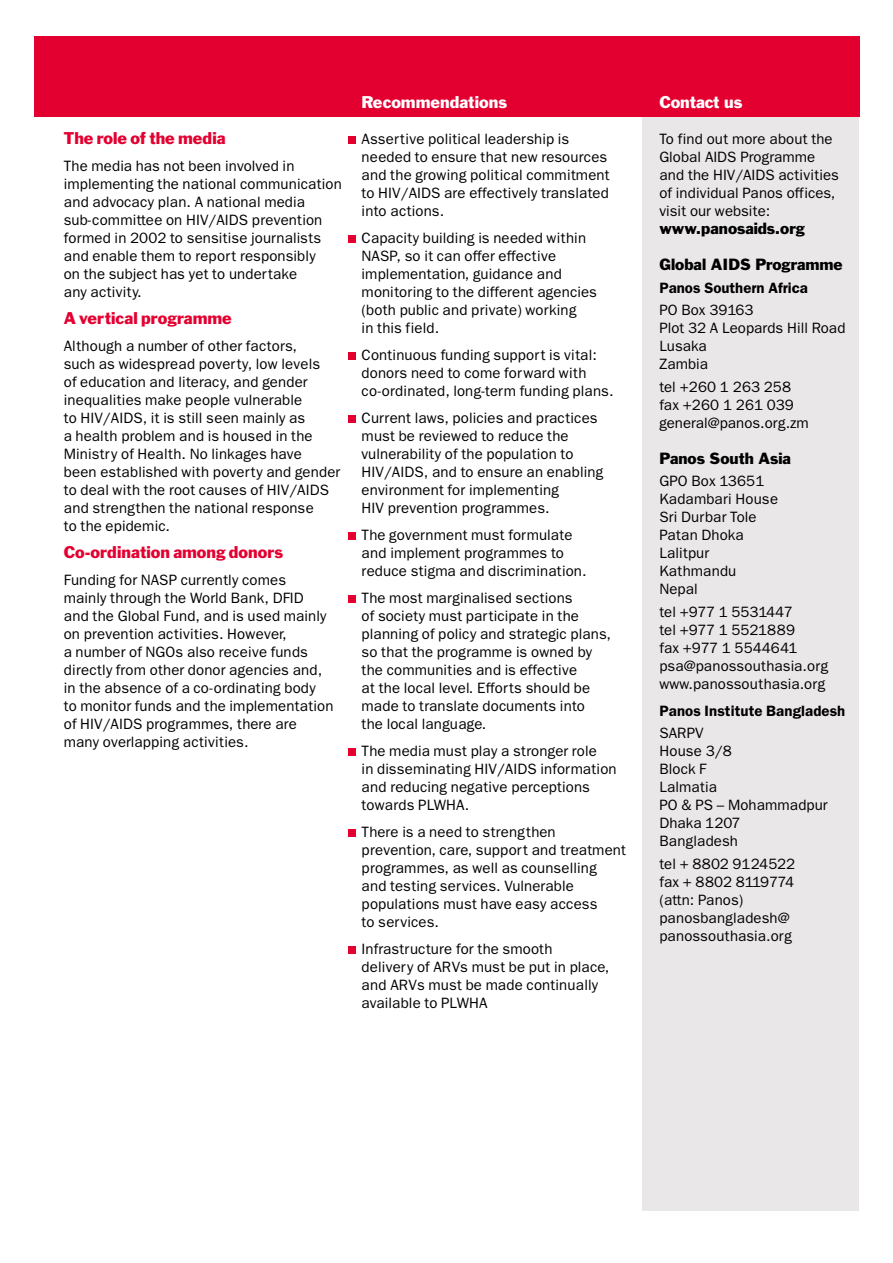
<style>
.page{position:relative;width:893px;height:1263px;background:#fff}
.page>*{position:absolute;margin:0;border:0;box-sizing:border-box;transform-origin:0 0}
.t1{font:15.75px "Franklin Gothic";color:#e30031}
.t2{font:15.75px "Franklin Gothic";color:#fff}
.t3{font:15px/18px "Franklin Gothic";letter-spacing:.005em;color:#000}
.t4{font:15px "Franklin Gothic";color:#000}
.t5{font:600 15px "Franklin Gothic";letter-spacing:.005em;color:#000}
</style>
<div class="page">
<div style="left:642px;top:90px;width:217px;height:1120px;background:#eae7e8"></div>
<div style="left:34px;top:36px;width:825px;height:81px;background:#e30031"></div>
<div style="left:348px;top:946px;width:8px;height:8px;background:#e30031"></div>
<div style="left:348px;top:830px;width:8px;height:7px;background:#e30031"></div>
<div style="left:348px;top:748px;width:8px;height:8px;background:#e30031"></div>
<div style="left:348px;top:596px;width:8px;height:7px;background:#e30031"></div>
<div style="left:348px;top:532px;width:8px;height:8px;background:#e30031"></div>
<div style="left:348px;top:416px;width:8px;height:7px;background:#e30031"></div>
<div style="left:348px;top:352px;width:8px;height:8px;background:#e30031"></div>
<div style="left:348px;top:236px;width:8px;height:7px;background:#e30031"></div>
<div style="left:348px;top:136px;width:8px;height:8px;background:#e30031"></div>
<p class="t1" style="left:64px;top:132px;width:163px">The role of the media</p>
<p class="t3" style="left:64px;top:158px;width:279px">The media has not been involved in implementing the national communication and advocacy plan. A national media sub-committee on HIV/AIDS prevention formed in 2002 to sensitise journalists and enable them to report responsibly<br>on the subject has yet to undertake<br>any activity.</p>
<p class="t1" style="left:64px;top:312px;width:169px">A vertical programme</p>
<p class="t3" style="left:64px;top:338px;width:278px">Although a number of other factors,<br>such as widespread poverty, low levels<br>of education and literacy, and gender inequalities make people vulnerable<br>to HIV/AIDS, it is still seen mainly as<br>a health problem and is housed in the Ministry of Health. No linkages have<br>been established with poverty and gender to deal with the root causes of HIV/AIDS and strengthen the national response<br>to the epidemic.</p>
<p class="t1" style="left:64px;top:546px;width:221px">Co-ordination among donors</p>
<p class="t3" style="left:64px;top:572px;width:271px">Funding for NASP currently comes<br>mainly through the World Bank, DFID<br>and the Global Fund, and is used mainly on prevention activities. However,<br>a number of NGOs also receive funds directly from other donor agencies and, in the absence of a co-ordinating body<br>to monitor funds and the implementation of HIV/AIDS programmes, there are many overlapping activities.</p>
<p class="t2" style="left:361px;top:96px;width:147px">Recommendations</p>
<p class="t3" style="left:361px;top:131px;width:249px">Assertive political leadership is needed to ensure that new resources and the growing political commitment to HIV/AIDS are effectively translated into actions.</p>
<p class="t3" style="left:361px;top:230px;width:237px">Capacity building is needed within<br>NASP, so it can offer effective implementation, guidance and monitoring to the different agencies (both public and private) working<br>in this field.</p>
<p class="t3" style="left:361px;top:347px;width:253px">Continuous funding support is vital: donors need to come forward with co-ordinated, long-term funding plans.</p>
<p class="t3" style="left:361px;top:410px;width:243px">Current laws, policies and practices must be reviewed to reduce the vulnerability of the population to<br>HIV/AIDS, and to ensure an enabling environment for implementing<br>HIV prevention programmes.</p>
<p class="t3" style="left:361px;top:527px;width:226px">The government must formulate and implement programmes to reduce stigma and discrimination.</p>
<p class="t3" style="left:361px;top:590px;width:251px">The most marginalised sections<br>of society must participate in the planning of policy and strategic plans, so that the programme is owned by the communities and is effective<br>at the local level. Efforts should be made to translate documents into<br>the local language.</p>
<p class="t3" style="left:361px;top:743px;width:256px">The media must play a stronger role<br>in disseminating HIV/AIDS information and reducing negative perceptions towards PLWHA.</p>
<p class="t3" style="left:361px;top:824px;width:266px">There is a need to strengthen prevention, care, support and treatment programmes, as well as counselling<br>and testing services. Vulnerable populations must have easy access<br>to services.</p>
<p class="t3" style="left:361px;top:941px;width:249px">Infrastructure for the smooth<br>delivery of ARVs must be put in place, and ARVs must be made continually available to PLWHA</p>
<p class="t2" style="left:659px;top:96px;width:85px">Contact us</p>
<p class="t3" style="left:659px;top:131px;width:181px">To find out more about the<br>Global AIDS Programme and the HIV/AIDS activities of individual Panos offices, visit our website:</p>
<p class="t4" style="left:659px;top:223px;width:147px">www.panosaids.org</p>
<p class="t4" style="left:659px;top:259px;width:184px">Global AIDS Programme</p>
<p class="t5" style="left:659px;top:282px;width:150px">Panos Southern Africa</p>
<p class="t3" style="left:659px;top:302px;width:188px">PO Box 39163<br>Plot 32 A Leopards Hill Road<br>Lusaka<br>Zambia</p>
<p class="t3" style="left:659px;top:379px;width:151px">tel +260 1 263 258 fax +260 1 261 039 general@panos.org.zm</p>
<p class="t4" style="left:659px;top:452px;width:133px">Panos South Asia</p>
<p class="t3" style="left:659px;top:473px;width:120px">GPO Box 13651<br>Kadambari House<br>Sri Durbar Tole<br>Patan Dhoka<br>Lalitpur<br>Kathmandu<br>Nepal</p>
<p class="t3" style="left:659px;top:604px;width:170px">tel +977 1 5531447<br>tel +977 1 5521889<br>fax +977 1 5544641 psa@panossouthasia.org www.panossouthasia.org</p>
<p class="t5" style="left:659px;top:705px;width:187px">Panos Institute Bangladesh</p>
<p class="t3" style="left:659px;top:725px;width:170px">SARPV<br>House 3/8<br>Block F<br>Lalmatia<br>PO &amp; PS – Mohammadpur<br>Dhaka 1207<br>Bangladesh</p>
<p class="t3" style="left:659px;top:856px;width:137px">tel + 8802 9124522 fax + 8802 8119774 (attn: Panos) panosbangladesh@ panossouthasia.org</p>
</div>
